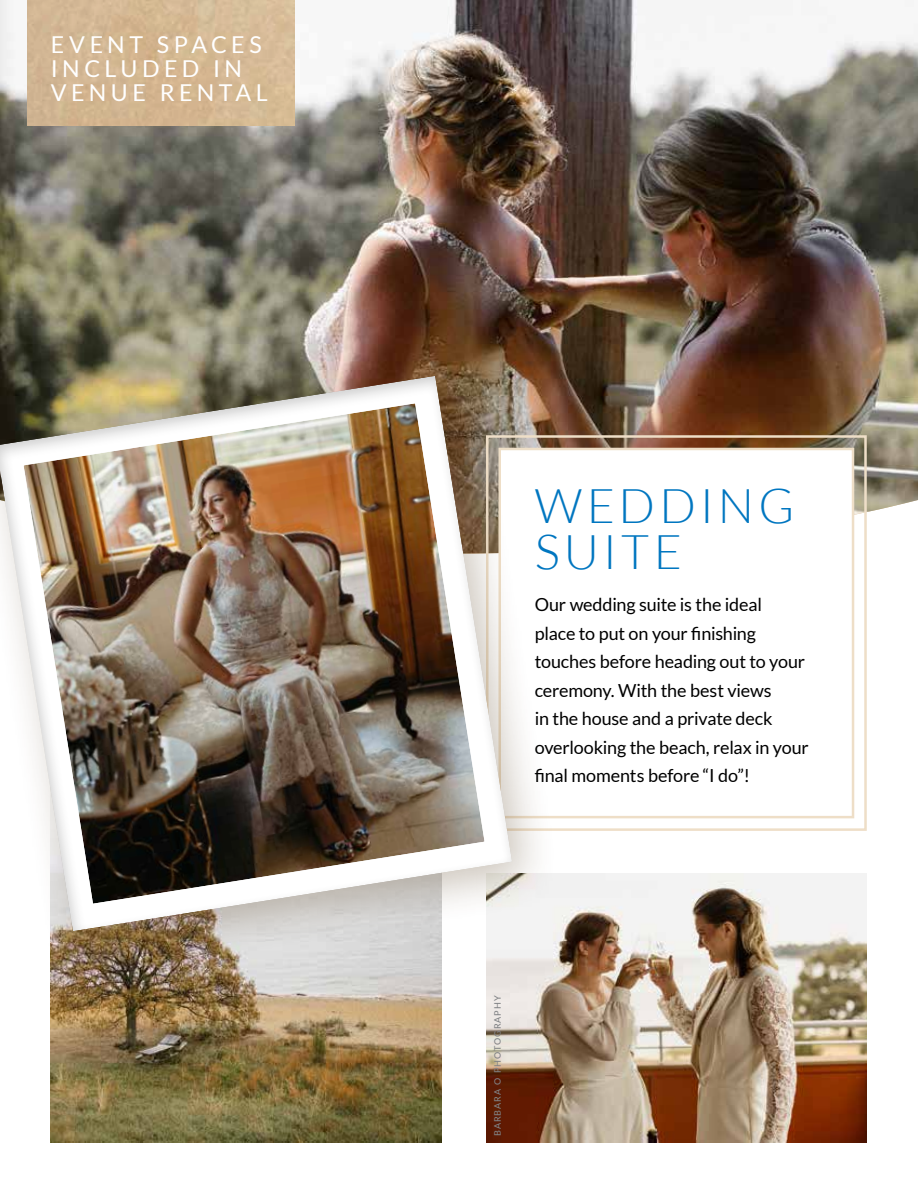
<style>
.page{position:relative;width:918px;height:1188px;background:#fff}
.page>*{position:absolute;margin:0;border:0;box-sizing:border-box;transform-origin:0 0}
.t1{font:300 48px/46.5px "Lato";letter-spacing:.085em;color:#0076c0}
.t2{font:23.25px/24px "Lato";letter-spacing:.195em;color:#fff}
.t3{font:18px/28.5px "Lato";letter-spacing:-.01em;color:#000}
.t4{font:500 9px "Lato";letter-spacing:.1em;color:#808285}
</style>
<div class="page">
<img style="left:0;top:0;width:918px;height:512px">
<img style="left:486px;top:874px;width:381px;height:269px">
<img style="left:51px;top:979px;width:391px;height:164px">
<img style="left:27px;top:0;width:268px;height:125px">
<svg style="left:559px;top:434px;width:309px;height:397px"></svg>
<svg style="left:559px;top:446px;width:297px;height:374px"></svg>
<div style="left:0;top:351px;width:559px;height:628px;background:#573f1e;opacity:.3"></div>
<img style="left:0;top:373px;width:513px;height:559px">
<p class="t2" style="left:51px;top:33px;width:219px">EVENT SPACES<br>INCLUDED IN<br>VENUE RENTAL</p>
<h1 class="t1" style="left:535px;top:482px;width:261px">WEDDING<br>SUITE</h1>
<p class="t3" style="left:535px;top:590px;width:276px">Our wedding suite is the ideal<br>place to put on your finishing touches before heading out to your ceremony. With the best views<br>in the house and a private deck overlooking the beach, relax in your final moments before “I do”!</p>
<p class="t4" style="left:491px;top:1136px;width:142px;rotate:-90deg">BARBARA O PHOTOGRAPHY</p>
</div>
